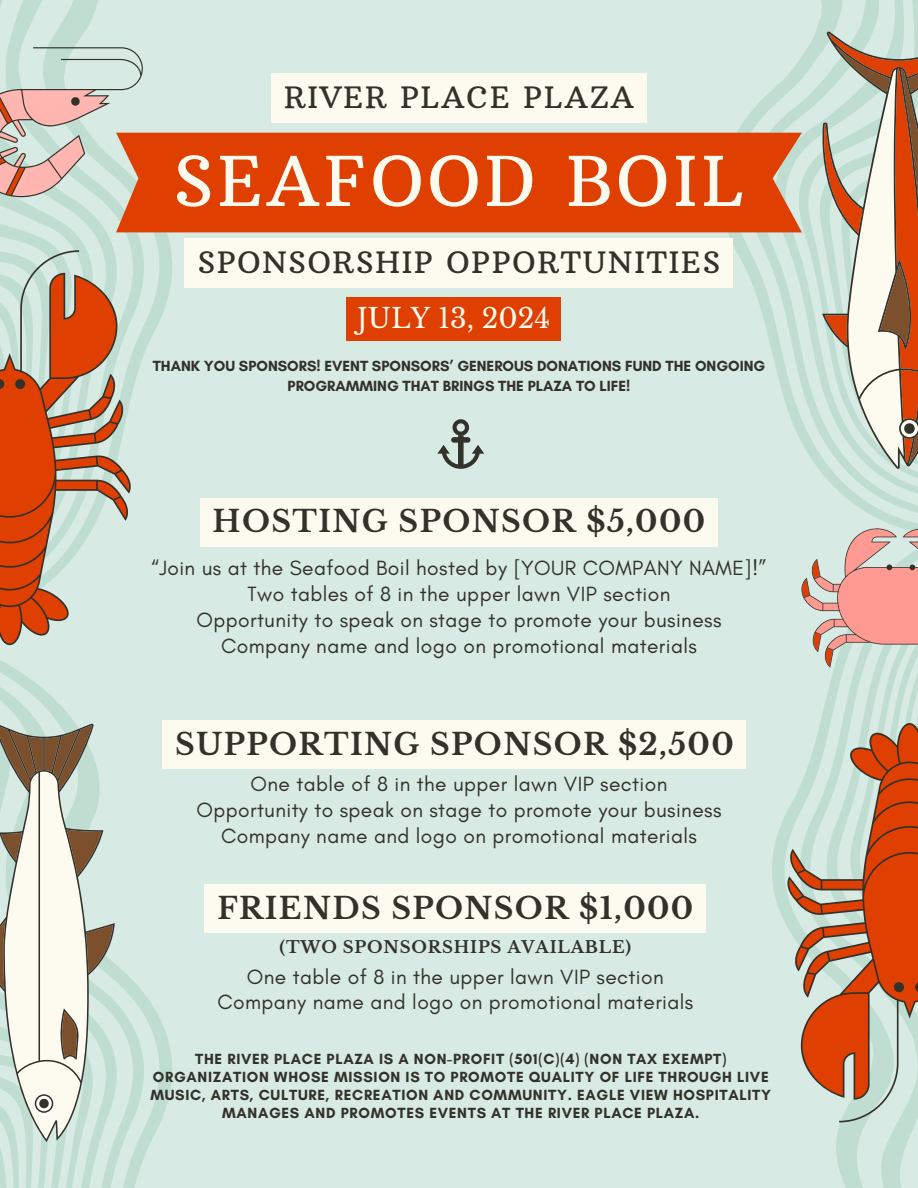
<style>
.page{position:relative;width:918px;height:1188px;background:#d7eae3}
.page>*{position:absolute;margin:0;border:0;box-sizing:border-box;transform-origin:0 0}
.t1{font:68.55px "Arbutus Slab";letter-spacing:.065em;color:#fdfaef}
.t2{font:30px "Arbutus Slab";letter-spacing:.065em;color:#32312a}
.t3{font:700 29.7px "Libre Baskerville";letter-spacing:.045em;color:#32312a}
.t4{font:27px "Libre Baskerville";color:#fdfaef}
.t5{font:21px/25.8px "Glacial Indifference";letter-spacing:.02em;color:#32312a;text-align:center}
.t6{font:700 16.5px "Libre Baskerville";letter-spacing:.045em;color:#32312a}
.t7{font:700 15px/18px "Glacial Indifference";letter-spacing:.045em;color:#32312a;text-align:center}
.t8{font:700 15px/20.2px "Glacial Indifference";color:#32312a;text-align:center}
</style>
<div class="page">
<svg style="left:155px;top:132px;width:28px;height:198px"></svg>
<svg style="left:143px;top:132px;width:12px;height:224px"></svg>
<svg style="left:9px;top:645px;width:163px;height:488px"></svg>
<svg style="left:0;top:649px;width:155px;height:539px"></svg>
<svg style="left:0;top:669px;width:126px;height:519px"></svg>
<svg style="left:0;top:692px;width:101px;height:21px"></svg>
<svg style="left:0;top:550px;width:79px;height:95px"></svg>
<svg style="left:772px;top:821px;width:11px;height:96px"></svg>
<svg style="left:719px;top:119px;width:195px;height:404px"></svg>
<svg style="left:746px;top:89px;width:172px;height:430px"></svg>
<svg style="left:774px;top:62px;width:144px;height:439px"></svg>
<svg style="left:798px;top:22px;width:120px;height:465px"></svg>
<svg style="left:819px;top:0;width:99px;height:475px"></svg>
<svg style="left:822px;top:0;width:96px;height:469px"></svg>
<svg style="left:0;top:0;width:143px;height:550px"></svg>
<svg style="left:437px;top:419px;width:47px;height:50px"></svg>
<div style="left:116px;top:133px;width:686px;height:99px;background:#df3f00"></div>
<div style="left:271px;top:73px;width:376px;height:50px;background:#fdfaef"></div>
<div style="left:185px;top:239px;width:548px;height:49px;background:#fdfaef"></div>
<div style="left:162px;top:720px;width:584px;height:49px;background:#fdfaef"></div>
<svg style="left:801px;top:523px;width:117px;height:665px"></svg>
<svg style="left:0;top:713px;width:113px;height:475px"></svg>
<svg style="left:0;top:724px;width:114px;height:418px"></svg>
<svg style="left:783px;top:724px;width:135px;height:398px"></svg>
<div style="left:200px;top:498px;width:518px;height:49px;background:#fdfaef"></div>
<div style="left:205px;top:884px;width:501px;height:49px;background:#fdfaef"></div>
<div style="left:346px;top:297px;width:215px;height:44px;background:#df3f00"></div>
<p class="t2" style="left:284px;top:78px;width:351px">RIVER PLACE PLAZA</p>
<p class="t1" style="left:174px;top:139px;width:572px">SEAFOOD BOIL</p>
<p class="t2" style="left:198px;top:243px;width:524px">SPONSORSHIP OPPORTUNITIES</p>
<p class="t4" style="left:357px;top:301px;width:195px">JULY 13, 2024</p>
<h4 class="t8" style="left:153px;top:355px;width:614px">THANK YOU SPONSORS! EVENT SPONSORS’ GENEROUS DONATIONS FUND THE ONGOING<br>PROGRAMMING THAT BRINGS THE PLAZA TO LIFE!</h4>
<h1 class="t3" style="left:213px;top:503px;width:494px">HOSTING SPONSOR $5,000</h1>
<h3 class="t5" style="left:151px;top:555px;width:617px">“Join us at the Seafood Boil hosted by [YOUR COMPANY NAME]!”<br>Two tables of 8 in the upper lawn VIP section<br>Opportunity to speak on stage to promote your business</h3>
<p class="t5" style="left:221px;top:633px;width:477px">Company name and logo on promotional materials</p>
<p class="t3" style="left:175px;top:726px;width:560px">SUPPORTING SPONSOR $2,500</p>
<p class="t5" style="left:196px;top:771px;width:527px">One table of 8 in the upper lawn VIP section<br>Opportunity to speak on stage to promote your business</p>
<h3 class="t5" style="left:221px;top:823px;width:477px">Company name and logo on promotional materials</h3>
<h5 class="t3" style="left:217px;top:890px;width:478px">FRIENDS SPONSOR $1,000</h5>
<p class="t6" style="left:280px;top:937px;width:353px">(TWO SPONSORSHIPS AVAILABLE)</p>
<p class="t5" style="left:247px;top:963px;width:418px">One table of 8 in the upper lawn VIP section</p>
<p class="t5" style="left:217px;top:989px;width:477px">Company name and logo on promotional materials</p>
<p class="t7" style="left:150px;top:1050px;width:622px">THE RIVER PLACE PLAZA IS A NON-PROFIT (501(C)(4) (NON TAX EXEMPT)<br>ORGANIZATION WHOSE MISSION IS TO PROMOTE QUALITY OF LIFE THROUGH LIVE MUSIC, ARTS, CULTURE, RECREATION AND COMMUNITY. EAGLE VIEW HOSPITALITY MANAGES AND PROMOTES EVENTS AT THE RIVER PLACE PLAZA.</p>
</div>
